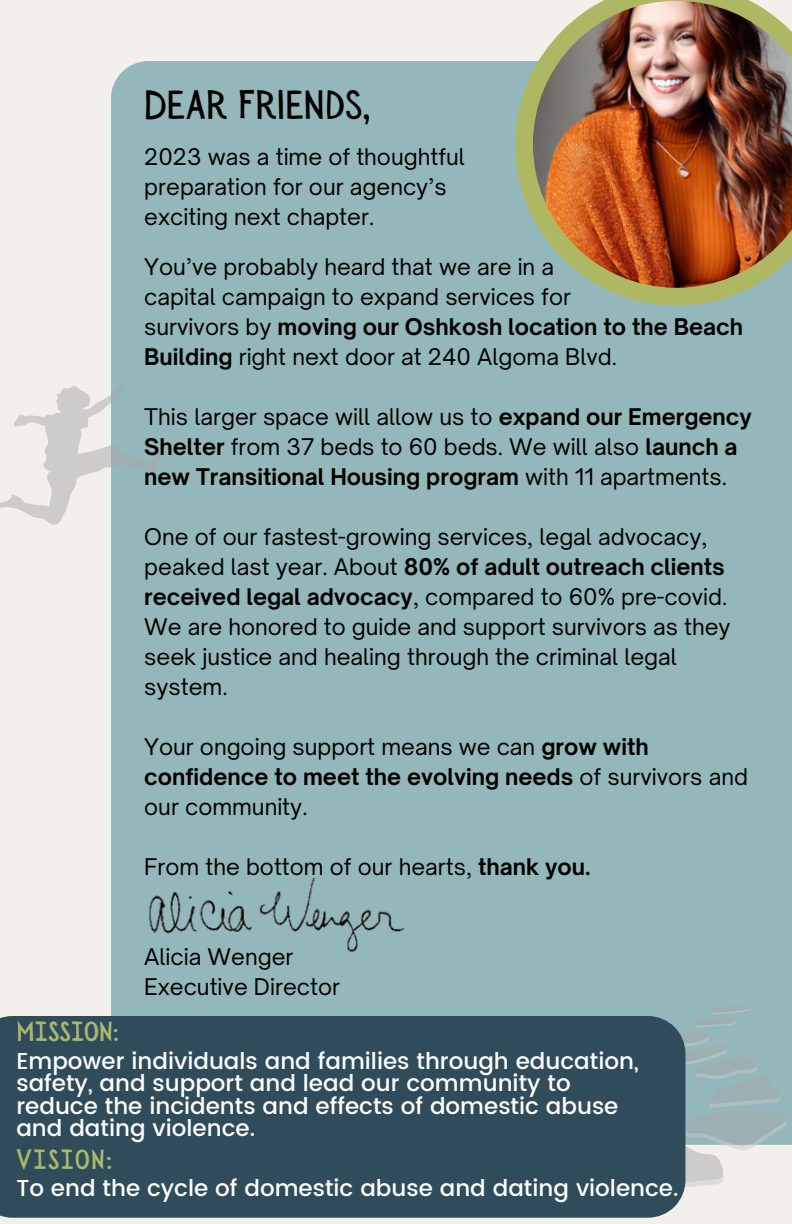
<style>
.page{position:relative;width:792px;height:1224px;background:#f3f0ec}
.page>*{position:absolute;margin:0;border:0;box-sizing:border-box;transform-origin:0 0}
.t1{font:41px "Sensa Wild Fill";color:#000}
.t2{font:28px "Sensa Wild Fill";color:#aeb862}
.t3{font:500 23px/22.4px "Poppins";color:#fff}
.t4{font:22px/30px "Open Sauce One";color:#000}
.t5{font:700 22px/30px "Open Sauce One";color:#000}
.s1{font-weight:400}
.s2{font-weight:700}
</style>
<div class="page">
<div style="left:111px;top:61px;width:681px;height:1084px;background:#94b7bb"></div>
<svg style="left:0;top:370px;width:172px;height:167px"></svg>
<svg style="left:631px;top:1005px;width:158px;height:182px"></svg>
<svg style="left:515px;top:0;width:277px;height:305px;background:#a8bea0"></svg>
<div style="left:0;top:1016px;width:685px;height:202px;background:#304c5a"></div>
<img style="left:135px;top:878px;width:282px;height:78px">
<img style="left:533px;top:1px;width:259px;height:287px">
<p class="t1" style="left:144px;top:82px;width:228px">DEAR FRIENDS,</p>
<h2 class="t4" style="left:144px;top:141px;width:322px">2023 was a time of thoughtful preparation for our agency’s exciting next chapter.</h2>
<p class="t4" style="left:144px;top:251px;width:411px">You’ve probably heard that we are in a</p>
<h1 class="t4" style="left:144px;top:281px;width:428px">capital campaign to expand services for</h1>
<p class="t5" style="left:144px;top:311px;width:600px"><span class="s1">survivors by</span> moving our Oshkosh location to the Beach<br>Building <span class="s1">right next door at 240 Algoma Blvd.</span></p>
<p class="t4" style="left:144px;top:401px;width:609px">This larger space will allow us to <span class="s2">expand our Emergency<br>Shelter</span> from 37 beds to 60 beds. We will also <span class="s2">launch a new Transitional Housing program</span> with 11 apartments.</p>
<p class="t4" style="left:144px;top:521px;width:588px">One of our fastest-growing services, legal advocacy, peaked last year. About <span class="s2">80% of adult outreach clients received legal advocacy</span>, compared to 60% pre-covid.<br>We are honored to guide and support survivors as they seek justice and healing through the criminal legal system.</p>
<p class="t4" style="left:144px;top:731px;width:605px">Your ongoing support means we can <span class="s2">grow with confidence to meet the evolving needs</span> of survivors and our community.</p>
<p class="t4" style="left:144px;top:851px;width:448px">From the bottom of our hearts, <span class="s2">thank you.</span></p>
<p class="t2" style="left:16px;top:1015px;width:104px">MISSION:</p>
<p class="t4" style="left:144px;top:941px;width:151px">Alicia Wenger</p>
<p class="t4" style="left:144px;top:971px;width:197px">Executive Director</p>
<p class="t3" style="left:16px;top:1050px;width:624px">Empower individuals and families through education, safety, and support and lead our community to reduce the incidents and effects of domestic abuse and dating violence.</p>
<p class="t3" style="left:16px;top:1176px;width:664px">To end the cycle of domestic abuse and dating violence.</p>
<p class="t2" style="left:16px;top:1144px;width:97px">VISION:</p>
</div>
